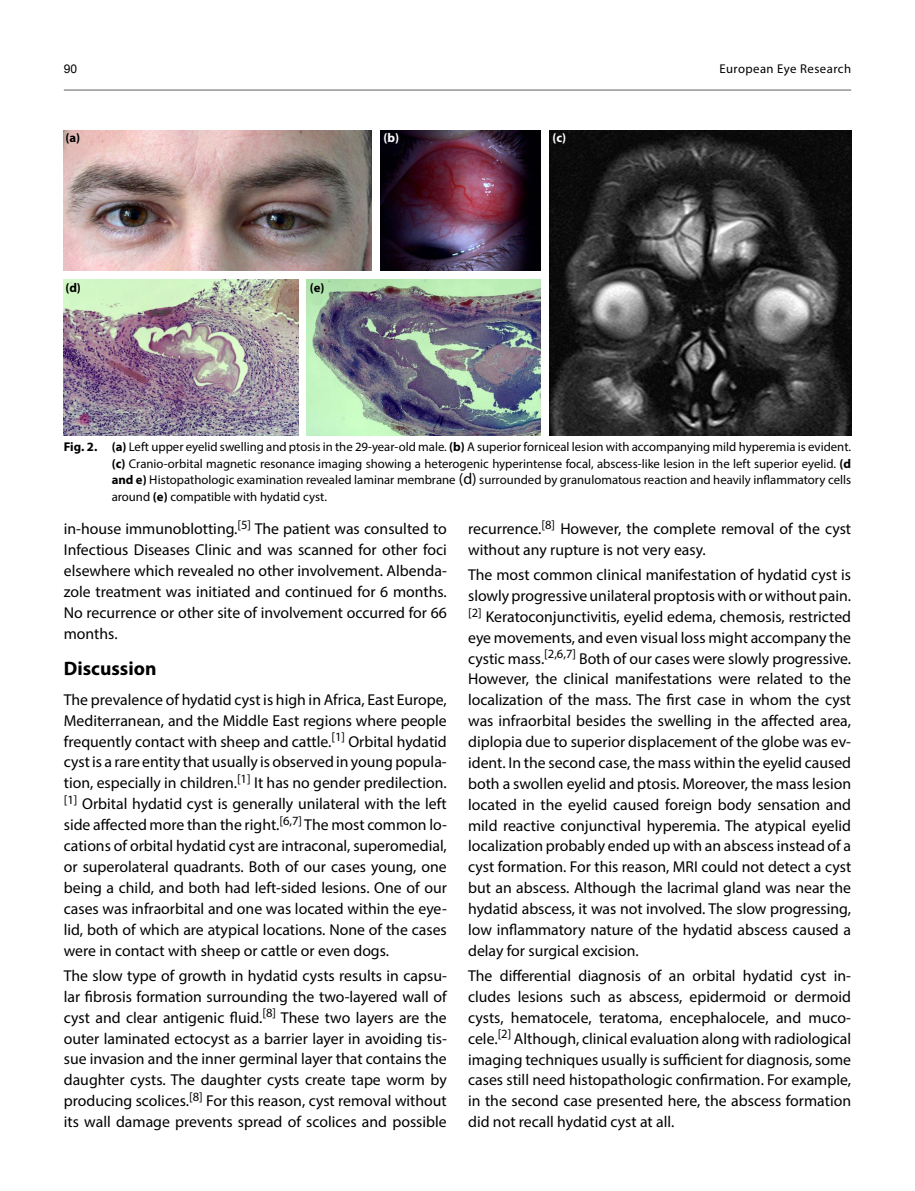
<style>
.page{position:relative;width:915px;height:1191px;background:#fff}
.page>*{position:absolute;margin:0;border:0;box-sizing:border-box;transform-origin:0 0}
.t1{font:700 19.5px "Myriad Pro";color:#000}
.t2{font:15.75px/20.9px "Myriad Pro";color:#000;text-align:justify}
.t3{font:12.75px/16.5px "Myriad Pro";color:#000;text-align:justify}
.t4{font:12.75px "Myriad Pro";letter-spacing:.035em;color:#000}
.t5{font:700 12.75px "Myriad Pro";color:#000}
.t6{font:700 12.75px "Myriad Pro";color:#fff}
.t7{font:12px "Arial";color:#000}
.s1{font-weight:700}
.s2{font-size:15.75px}
</style>
<div class="page">
<hr style="left:64px;top:89px;width:786px;height:2px;background:#939598">
<img style="left:64px;top:131px;width:307px;height:140px">
<img style="left:380px;top:131px;width:160px;height:140px">
<img style="left:549px;top:131px;width:301px;height:305px">
<img style="left:64px;top:280px;width:234px;height:156px">
<img style="left:307px;top:280px;width:233px;height:156px">
<p class="t7" style="left:64px;top:60px;width:15px">90</p>
<p class="t4" style="left:719px;top:61px;width:133px">European Eye Research</p>
<p class="t5" style="left:65px;top:130px;width:16px">(a)</p>
<p class="t5" style="left:65px;top:280px;width:17px">(d)</p>
<p class="t5" style="left:310px;top:280px;width:16px">(e)</p>
<p class="t6" style="left:383px;top:130px;width:17px">(b)</p>
<p class="t6" style="left:552px;top:130px;width:15px">(c)</p>
<p class="t3" style="left:112px;top:438px;width:740px;text-indent:-48px"><span class="s1">Fig. 2. (a)</span> Left upper eyelid swelling and ptosis in the 29-year-old male. <span class="s1">(b)</span> A superior forniceal lesion with accompanying mild hyperemia is evident. <span class="s1">(c)</span> Cranio-orbital magnetic resonance imaging showing a heterogenic hyperintense focal, abscess-like lesion in the left superior eyelid. <span class="s1">(d and e)</span> Histopathologic examination revealed laminar membrane <span class="s2">(d)</span> surrounded by granulomatous reaction and heavily inflammatory cells around <span class="s1">(e)</span> compatible with hydatid cyst.</p>
<p class="t2" style="left:64px;top:518px;width:384px">in-house immunoblotting.<sup>[5]</sup> The patient was consulted to Infectious Diseases Clinic and was scanned for other foci elsewhere which revealed no other involvement. Albenda&shy;zole treatment was initiated and continued for 6 months.<br>No recurrence or other site of involvement occurred for 66 months.</p>
<p class="t1" style="left:64px;top:656px;width:94px">Discussion</p>
<p class="t2" style="left:64px;top:689px;width:384px">The prevalence of hydatid cyst is high in Africa, East Europe, Mediterranean, and the Middle East regions where people frequently contact with sheep and cattle.<sup>[1]</sup> Orbital hydatid cyst is a rare entity that usually is observed in young popula&shy;tion, especially in children.<sup>[1]</sup> It has no gender predilection. <sup>[1]</sup> Orbital hydatid cyst is generally unilateral with the left side affected more than the right.<sup>[6,7]</sup> The most common lo&shy;cations of orbital hydatid cyst are intraconal, superomedial, or superolateral quadrants. Both of our cases young, one being a child, and both had left-sided lesions. One of our cases was infraorbital and one was located within the eye&shy;lid, both of which are atypical locations. None of the cases were in contact with sheep or cattle or even dogs.</p>
<p class="t2" style="left:64px;top:965px;width:384px">The slow type of growth in hydatid cysts results in capsu&shy;lar fibrosis formation surrounding the two-layered wall of cyst and clear antigenic fluid.<sup>[8]</sup> These two layers are the outer laminated ectocyst as a barrier layer in avoiding tis&shy;sue invasion and the inner germinal layer that contains the daughter cysts. The daughter cysts create tape worm by producing scolices.<sup>[8]</sup> For this reason, cyst removal without its wall damage prevents spread of scolices and possible</p>
<p class="t2" style="left:468px;top:518px;width:384px">recurrence.<sup>[8]</sup> However, the complete removal of the cyst without any rupture is not very easy.</p>
<p class="t2" style="left:468px;top:564px;width:384px">The most common clinical manifestation of hydatid cyst is slowly progressive unilateral proptosis with or without pain. <sup>[2]</sup> Keratoconjunctivitis, eyelid edema, chemosis, restricted eye movements, and even visual loss might accompany the cystic mass.<sup>[2,6,7]</sup> Both of our cases were slowly progressive.<br>However, the clinical manifestations were related to the localization of the mass. The first case in whom the cyst was infraorbital besides the swelling in the affected area, diplopia due to superior displacement of the globe was ev&shy;ident. In the second case, the mass within the eyelid caused both a swollen eyelid and ptosis. Moreover, the mass lesion located in the eyelid caused foreign body sensation and mild reactive conjunctival hyperemia. The atypical eyelid localization probably ended up with an abscess instead of a cyst formation. For this reason, MRI could not detect a cyst but an abscess. Although the lacrimal gland was near the hydatid abscess, it was not involved. The slow progressing, low inflammatory nature of the hydatid abscess caused a delay for surgical excision.</p>
<p class="t2" style="left:468px;top:965px;width:384px">The differential diagnosis of an orbital hydatid cyst in&shy;cludes lesions such as abscess, epidermoid or dermoid cysts, hematocele, teratoma, encephalocele, and muco&shy;cele.<sup>[2]</sup> Although, clinical evaluation along with radiological imaging techniques usually is sufficient for diagnosis, some cases still need histopathologic confirmation. For example, in the second case presented here, the abscess formation did not recall hydatid cyst at all.</p>
</div>
